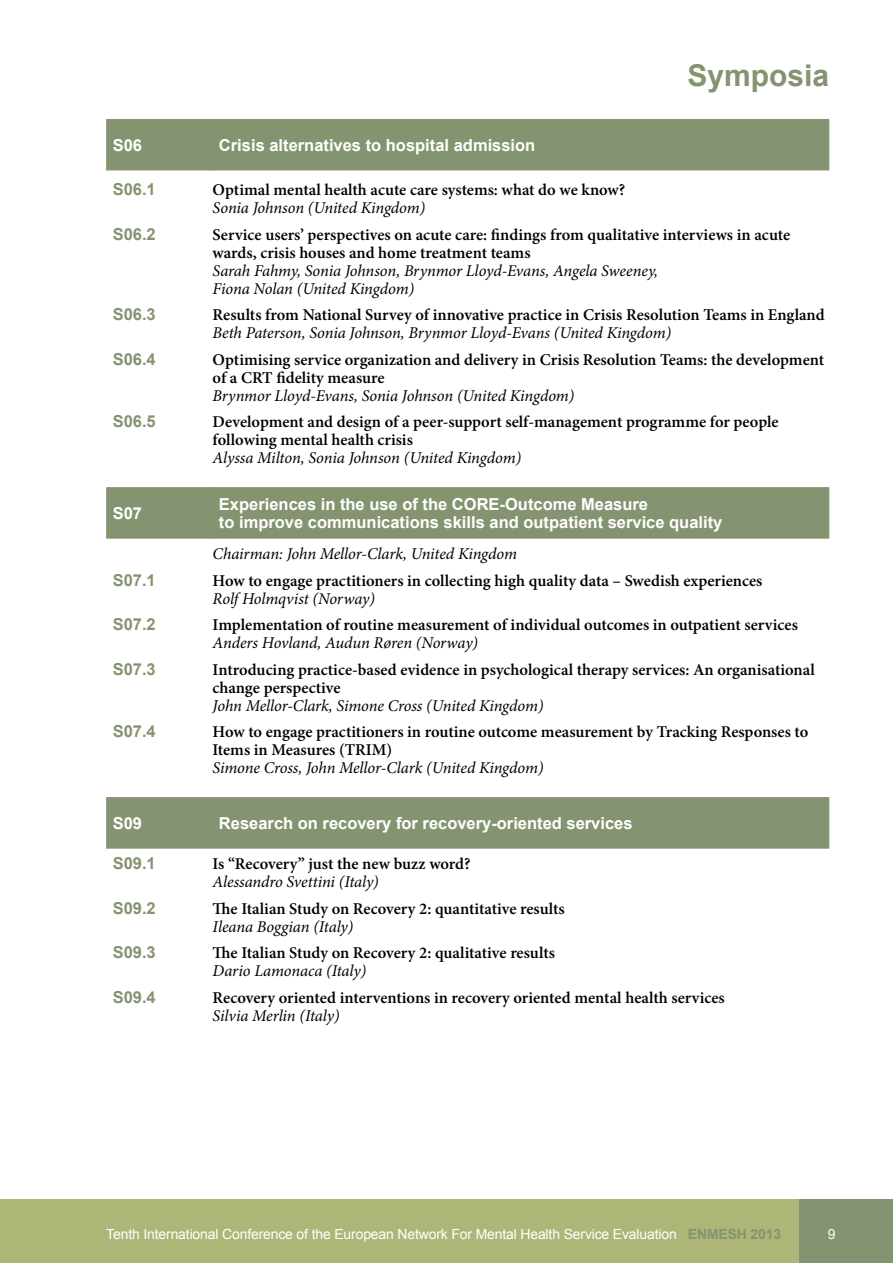
<style>
.page{position:relative;width:893px;height:1263px;background:#fff}
.page>*{position:absolute;margin:0;border:0;box-sizing:border-box;transform-origin:0 0}
.t1{font:700 30px "Arial";color:#859470}
.t2{font:600 16.5px/18px "Minion Pro";color:#000}
.t3{font:italic 16.5px/18px "Minion Pro";letter-spacing:-.01em;color:#000}
.t4{font:700 16.5px/18px "Arial";color:#fff}
.t5{font:700 16.5px "Arial";color:#859470}
.t6{font:13.95px "Arial";letter-spacing:-.01em;color:#fff}
.s1{font-weight:700;color:#859470}
</style>
<div class="page">
<div style="left:0;top:1199px;width:893px;height:64px;background:#adb676"></div>
<div style="left:799px;top:1199px;width:94px;height:64px;background:#859470"></div>
<div style="left:107px;top:120px;width:721px;height:50px;background:#859470"></div>
<hr style="left:106px;top:120px;width:1px;height:50px;background:#859470">
<hr style="left:106px;top:119px;width:107px;height:1px;background:#859470">
<hr style="left:213px;top:119px;width:616px;height:1px;background:#859470">
<hr style="left:213px;top:120px;width:1px;height:50px;background:#859470">
<hr style="left:828px;top:120px;width:1px;height:50px;background:#859470">
<div style="left:107px;top:488px;width:721px;height:51px;background:#859470"></div>
<hr style="left:106px;top:488px;width:1px;height:51px;background:#859470">
<hr style="left:106px;top:487px;width:107px;height:1px;background:#859470">
<hr style="left:213px;top:487px;width:616px;height:1px;background:#859470">
<hr style="left:213px;top:488px;width:1px;height:51px;background:#859470">
<hr style="left:828px;top:488px;width:1px;height:51px;background:#859470">
<div style="left:107px;top:798px;width:721px;height:51px;background:#859470"></div>
<hr style="left:106px;top:798px;width:1px;height:51px;background:#859470">
<hr style="left:106px;top:797px;width:107px;height:1px;background:#859470">
<hr style="left:213px;top:797px;width:616px;height:1px;background:#859470">
<hr style="left:213px;top:798px;width:1px;height:51px;background:#859470">
<hr style="left:828px;top:798px;width:1px;height:51px;background:#859470">
<h1 class="t1" style="left:687px;top:55px;width:143px">Symposia</h1>
<p class="t4" style="left:113px;top:137px;width:31px">S06</p>
<p class="t4" style="left:219px;top:137px;width:318px">Crisis alternatives to hospital admission</p>
<p class="t5" style="left:113px;top:179px;width:45px">S06.1</p>
<p class="t2" style="left:213px;top:181px;width:414px">Optimal mental health acute care systems: what do we know?</p>
<p class="t3" style="left:213px;top:199px;width:214px">Sonia Johnson (United Kingdom)</p>
<p class="t5" style="left:113px;top:223px;width:45px">S06.2</p>
<p class="t2" style="left:213px;top:225px;width:579px">Service users’ perspectives on acute care: findings from qualitative interviews in acute wards, crisis houses and home treatment teams</p>
<p class="t3" style="left:213px;top:261px;width:447px">Sarah Fahmy, Sonia Johnson, Brynmor Lloyd-Evans, Angela Sweeney,<br>Fiona Nolan (United Kingdom)</p>
<p class="t5" style="left:113px;top:304px;width:45px">S06.3</p>
<p class="t2" style="left:213px;top:306px;width:614px">Results from National Survey of innovative practice in Crisis Resolution Teams in England</p>
<p class="t3" style="left:213px;top:324px;width:460px">Beth Paterson, Sonia Johnson, Brynmor Lloyd-Evans (United Kingdom)</p>
<p class="t5" style="left:113px;top:348px;width:45px">S06.4</p>
<p class="t2" style="left:213px;top:350px;width:613px">Optimising service organization and delivery in Crisis Resolution Teams: the development of a CRT fidelity measure</p>
<p class="t3" style="left:213px;top:386px;width:363px">Brynmor Lloyd-Evans, Sonia Johnson (United Kingdom)</p>
<p class="t5" style="left:113px;top:411px;width:45px">S06.5</p>
<p class="t2" style="left:213px;top:413px;width:568px">Development and design of a peer-support self-management programme for people following mental health crisis</p>
<p class="t3" style="left:213px;top:449px;width:310px">Alyssa Milton, Sonia Johnson (United Kingdom)</p>
<p class="t4" style="left:113px;top:505px;width:31px">S07</p>
<p class="t4" style="left:219px;top:496px;width:505px">Experiences in the use of the CORE-Outcome Measure<br>to improve communications skills and outpatient service quality</p>
<p class="t3" style="left:213px;top:545px;width:306px">Chairman: John Mellor-Clark, United Kingdom</p>
<p class="t5" style="left:113px;top:569px;width:45px">S07.1</p>
<p class="t2" style="left:213px;top:571px;width:551px">How to engage practitioners in collecting high quality data – Swedish experiences</p>
<p class="t3" style="left:213px;top:589px;width:164px">Rolf Holmqvist (Norway)</p>
<p class="t5" style="left:113px;top:613px;width:45px">S07.2</p>
<p class="t2" style="left:213px;top:616px;width:587px">Implementation of routine measurement of individual outcomes in outpatient services</p>
<p class="t3" style="left:213px;top:634px;width:267px">Anders Hovland, Audun Røren (Norway)</p>
<p class="t5" style="left:113px;top:658px;width:45px">S07.3</p>
<p class="t2" style="left:213px;top:660px;width:604px">Introducing practice-based evidence in psychological therapy services: An organisational change perspective</p>
<p class="t3" style="left:213px;top:696px;width:333px">John Mellor-Clark, Simone Cross (United Kingdom)</p>
<p class="t5" style="left:113px;top:720px;width:45px">S07.4</p>
<p class="t2" style="left:213px;top:723px;width:597px">How to engage practitioners in routine outcome measurement by Tracking Responses to<br>Items in Measures (TRIM)</p>
<p class="t3" style="left:213px;top:759px;width:333px">Simone Cross, John Mellor-Clark (United Kingdom)</p>
<p class="t4" style="left:113px;top:815px;width:31px">S09</p>
<p class="t4" style="left:219px;top:815px;width:415px">Research on recovery for recovery-oriented services</p>
<p class="t5" style="left:113px;top:852px;width:45px">S09.1</p>
<p class="t2" style="left:213px;top:855px;width:259px">Is “Recovery” just the new buzz word?</p>
<p class="t3" style="left:213px;top:873px;width:168px">Alessandro Svettini (Italy)</p>
<p class="t5" style="left:113px;top:897px;width:45px">S09.2</p>
<p class="t2" style="left:213px;top:899px;width:354px">The Italian Study on Recovery 2: quantitative results</p>
<p class="t3" style="left:213px;top:917px;width:142px">Ileana Boggian (Italy)</p>
<p class="t5" style="left:113px;top:941px;width:45px">S09.3</p>
<p class="t2" style="left:213px;top:944px;width:344px">The Italian Study on Recovery 2: qualitative results</p>
<p class="t3" style="left:213px;top:962px;width:155px">Dario Lamonaca (Italy)</p>
<p class="t5" style="left:113px;top:986px;width:45px">S09.4</p>
<p class="t2" style="left:213px;top:988px;width:514px">Recovery oriented interventions in recovery oriented mental health services</p>
<p class="t3" style="left:213px;top:1006px;width:128px">Silvia Merlin (Italy)</p>
<p class="t6" style="left:106px;top:1225px;width:676px">Tenth International Conference of the European Network For Mental Health Service Evaluation <span class="s1">ENMESH 2013</span></p>
<p class="t6" style="left:828px;top:1225px;width:9px">9</p>
</div>
